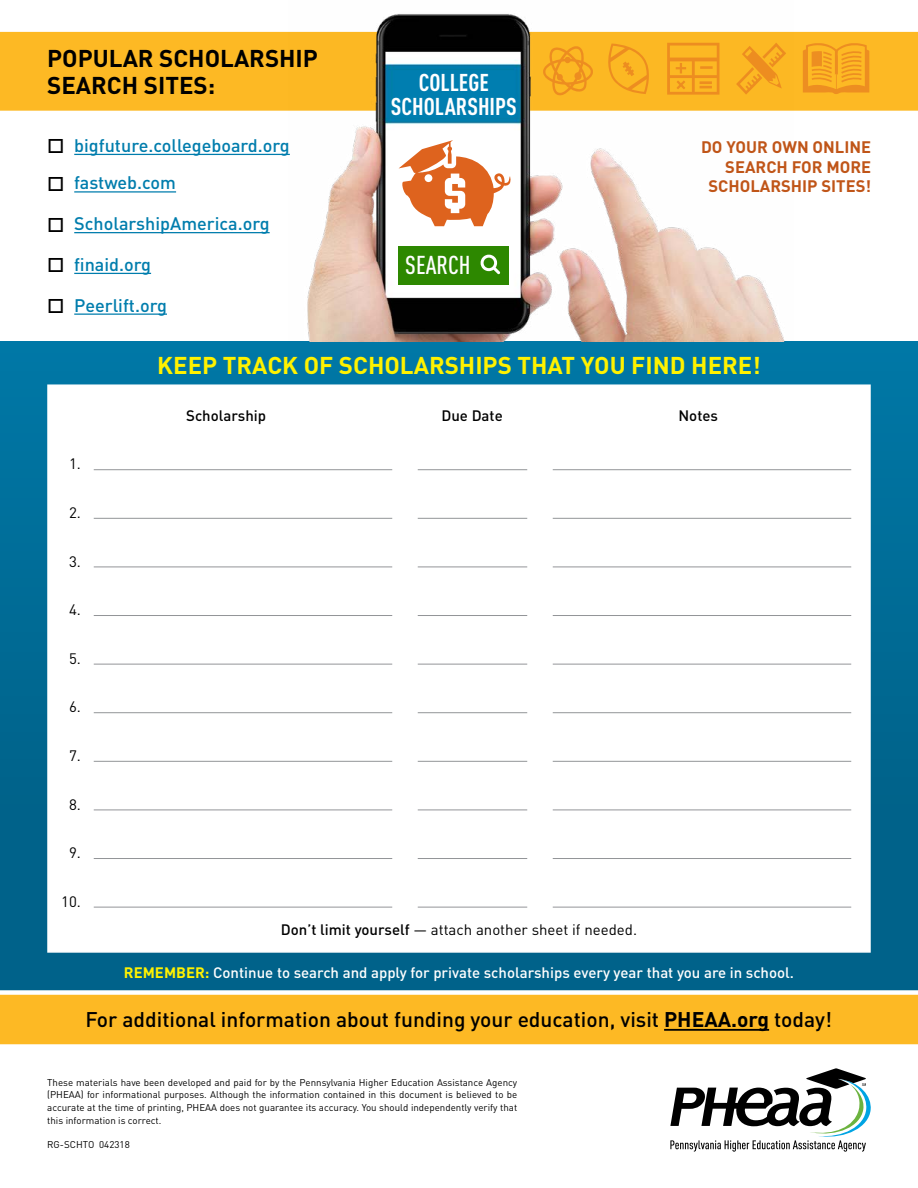
<style>
.page{position:relative;width:918px;height:1188px;background:#fff}
.page>*{position:absolute;margin:0;border:0;box-sizing:border-box;transform-origin:0 0}
.t1{font:500 25.5px "DIN Cond";color:#fff}
.t2{font:700 24px "DIN";color:#fff200}
.t3{font:700 24px/27px "DIN";color:#000}
.t4{font:700 24px/24px "DIN Cond";color:#fff;text-align:center}
.t5{font:500 21px "DIN";color:#000}
.t6{font:500 18px "DIN";color:#007dad}
.t7{font:700 16.5px/19.5px "DIN";color:#c05518;text-align:right}
.t8{font:500 15px "DIN";color:#fff}
.t9{font:15px "DIN";color:#000}
.t10{font:500 15px "DIN";color:#000}
.t11{font:9.75px/12.8px "DIN";color:#000;text-align:justify}
.s1{font-weight:500}
.s2{font-weight:700;color:#fff200}
.s3{font-weight:700}
</style>
<div class="page">
<div style="left:0;top:32px;width:918px;height:79px;background:#fdb924"></div>
<div style="left:0;top:341px;width:918px;height:652px;background:linear-gradient(to bottom,#0076a4,#005e84)"></div>
<div style="left:47px;top:384px;width:824px;height:569px;background:#fff;border:2px solid #fff"></div>
<hr style="left:74px;top:154px;width:216px;height:1px;background:#007dad">
<hr style="left:74px;top:191px;width:102px;height:2px;background:#007dad">
<hr style="left:74px;top:232px;width:196px;height:1px;background:#007dad">
<hr style="left:74px;top:273px;width:77px;height:1px;background:#007dad">
<hr style="left:74px;top:314px;width:93px;height:1px;background:#007dad">
<img style="left:288px;top:14px;width:506px;height:327px">
<hr style="left:94px;top:469px;width:298px;height:1px;background:#939598">
<hr style="left:418px;top:469px;width:109px;height:1px;background:#939598">
<hr style="left:553px;top:469px;width:298px;height:1px;background:#939598">
<hr style="left:94px;top:518px;width:298px;height:1px;background:#939598">
<hr style="left:418px;top:518px;width:109px;height:1px;background:#939598">
<hr style="left:553px;top:518px;width:298px;height:1px;background:#939598">
<hr style="left:94px;top:567px;width:298px;height:1px;background:#939598">
<hr style="left:418px;top:567px;width:109px;height:1px;background:#939598">
<hr style="left:553px;top:567px;width:298px;height:1px;background:#939598">
<hr style="left:94px;top:615px;width:298px;height:1px;background:#939598">
<hr style="left:418px;top:615px;width:109px;height:1px;background:#939598">
<hr style="left:553px;top:615px;width:298px;height:1px;background:#939598">
<hr style="left:94px;top:664px;width:298px;height:1px;background:#939598">
<hr style="left:418px;top:664px;width:109px;height:1px;background:#939598">
<hr style="left:553px;top:664px;width:298px;height:1px;background:#939598">
<hr style="left:94px;top:712px;width:298px;height:1px;background:#939598">
<hr style="left:418px;top:712px;width:109px;height:1px;background:#939598">
<hr style="left:553px;top:712px;width:298px;height:1px;background:#939598">
<hr style="left:94px;top:761px;width:298px;height:1px;background:#939598">
<hr style="left:418px;top:761px;width:109px;height:1px;background:#939598">
<hr style="left:553px;top:761px;width:298px;height:1px;background:#939598">
<hr style="left:94px;top:810px;width:298px;height:1px;background:#939598">
<hr style="left:418px;top:810px;width:109px;height:1px;background:#939598">
<hr style="left:553px;top:810px;width:298px;height:1px;background:#939598">
<hr style="left:94px;top:858px;width:298px;height:1px;background:#939598">
<hr style="left:418px;top:858px;width:109px;height:1px;background:#939598">
<hr style="left:553px;top:858px;width:298px;height:1px;background:#939598">
<hr style="left:94px;top:907px;width:298px;height:1px;background:#939598">
<hr style="left:418px;top:907px;width:109px;height:1px;background:#939598">
<hr style="left:553px;top:907px;width:298px;height:1px;background:#939598">
<svg style="left:0;top:990px;width:918px;height:55px;background:#fabe39"></svg>
<svg style="left:670px;top:1068px;width:201px;height:84px"></svg>
<svg style="left:543px;top:46px;width:50px;height:50px;background:#f6a921"></svg>
<svg style="left:667px;top:43px;width:53px;height:52px;background:#f5a621"></svg>
<svg style="left:606px;top:43px;width:43px;height:51px;background:#f8ad22"></svg>
<svg style="left:736px;top:43px;width:50px;height:52px;background:#f7aa21"></svg>
<svg style="left:803px;top:43px;width:66px;height:52px;background:#f5a522"></svg>
<div style="left:399px;top:246px;width:109px;height:38px;background:#2d8800"></div>
<div style="left:472px;top:246px;width:37px;height:38px;background:#2d8800"></div>
<svg style="left:481px;top:255px;width:19px;height:19px"></svg>
<svg style="left:399px;top:140px;width:114px;height:86px"></svg>
<h2 class="t3" style="left:47px;top:44px;width:272px">POPULAR SCHOLARSHIP<br>SEARCH SITES:</h2>
<p class="t6" style="left:74px;top:134px;width:217px">bigfuture.collegeboard.org</p>
<p class="t6" style="left:74px;top:171px;width:103px">fastweb.com</p>
<p class="t6" style="left:74px;top:212px;width:197px">ScholarshipAmerica.org</p>
<p class="t6" style="left:74px;top:253px;width:78px">finaid.org</p>
<p class="t6" style="left:74px;top:294px;width:94px">Peerlift.org</p>
<h2 class="t4" style="left:391px;top:69px;width:127px">COLLEGE<br>SCHOLARSHIPS</h2>
<p class="t1" style="left:405px;top:250px;width:67px">SEARCH</p>
<h3 class="t7" style="left:701px;top:137px;width:172px">DO YOUR OWN ONLINE<br>SEARCH FOR MORE<br>SCHOLARSHIP SITES!</h3>
<p class="t9" style="left:69px;top:455px;width:13px">1.</p>
<p class="t9" style="left:69px;top:503px;width:13px">2.</p>
<p class="t9" style="left:69px;top:552px;width:13px">3.</p>
<p class="t9" style="left:69px;top:600px;width:13px">4.</p>
<p class="t9" style="left:69px;top:649px;width:13px">5.</p>
<p class="t9" style="left:69px;top:698px;width:13px">6.</p>
<p class="t9" style="left:69px;top:746px;width:13px">7.</p>
<p class="t9" style="left:69px;top:795px;width:13px">8.</p>
<p class="t9" style="left:69px;top:843px;width:13px">9.</p>
<p class="t9" style="left:61px;top:892px;width:21px">10.</p>
<h3 class="t2" style="left:157px;top:350px;width:605px">KEEP TRACK OF SCHOLARSHIPS THAT YOU FIND HERE!</h3>
<p class="t10" style="left:186px;top:406px;width:81px">Scholarship</p>
<p class="t10" style="left:441px;top:406px;width:63px">Due Date</p>
<p class="t10" style="left:678px;top:406px;width:41px">Notes</p>
<p class="t9" style="left:281px;top:921px;width:358px"><span class="s1">Don’t limit yourself</span> — attach another sheet if needed.</p>
<p class="t8" style="left:124px;top:963px;width:672px"><span class="s2">REMEMBER:</span> Continue to search and apply for private scholarships every year that you are in school.</p>
<p class="t5" style="left:85px;top:1006px;width:748px">For additional information about funding your education, visit <span class="s3">PHEAA.org</span> today!</p>
<p class="t11" style="left:47px;top:1075px;width:472px">These materials have been developed and paid for by the Pennsylvania Higher Education Assistance Agency (PHEAA) for informational purposes. Although the information contained in this document is believed to be accurate at the time of printing, PHEAA does not guarantee its accuracy. You should independently verify that this information is correct.</p>
<p class="t11" style="left:47px;top:1138px;width:84px">RG-SCHTO 042318</p>
</div>
